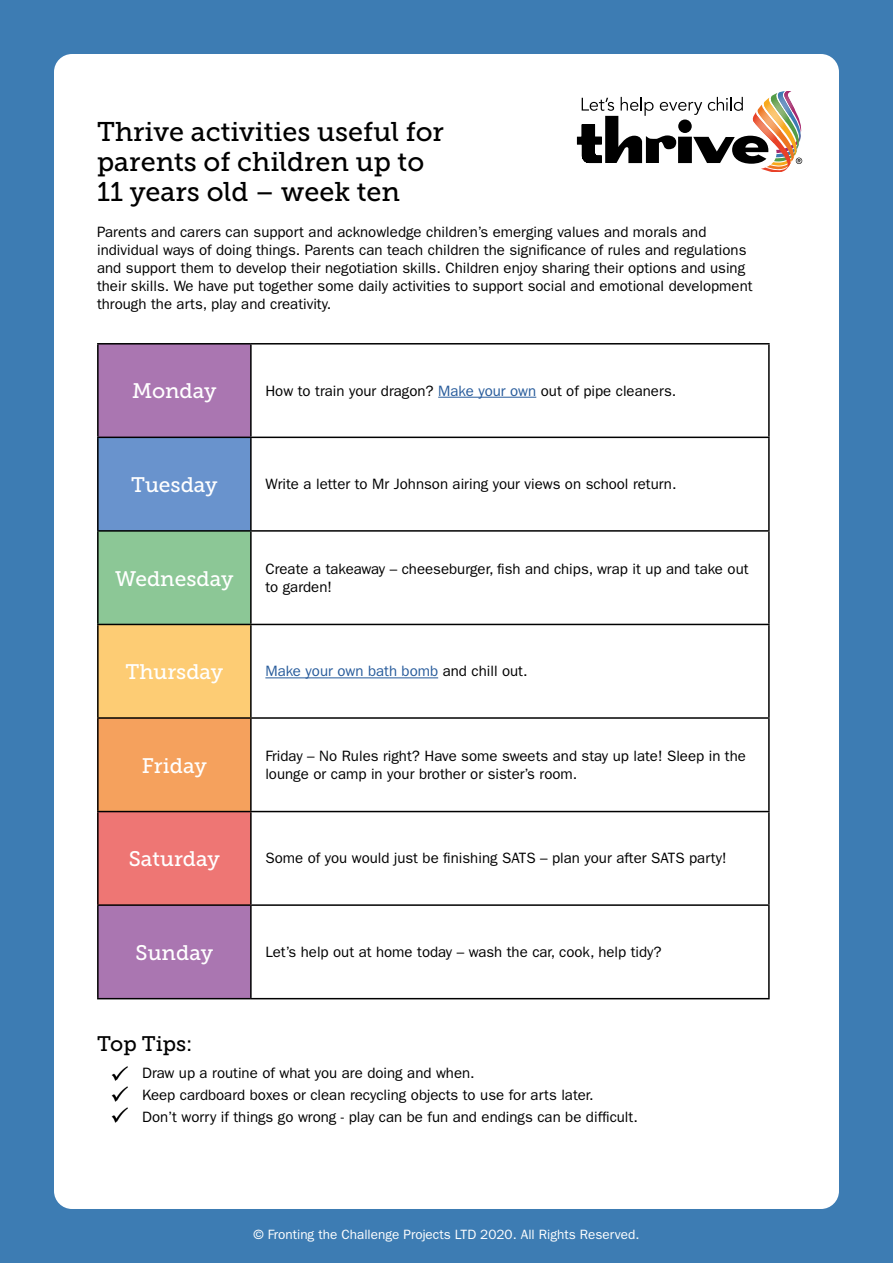
<style>
.page{position:relative;width:893px;height:1263px;background:#3d7cb3}
.page>*{position:absolute;margin:0;border:0;box-sizing:border-box;transform-origin:0 0}
.t1{font:27px/30px "Museo Slab 500";color:#000}
.t2{font:21px "Museo Slab 500";color:#fff}
.t3{font:21px "Museo Slab 500";letter-spacing:-.005em;color:#000}
.t4{font:15px/18px "Franklin Gothic LT Pro";color:#000}
.t5{font:15px "Franklin Gothic LT Pro";color:#275b9b}
.t6{font:13.5px "Franklin Gothic LT Pro";color:#fff}
.s1{color:#275b9b}
.s2{color:#000}
</style>
<div class="page">
<div style="left:54px;top:54px;width:785px;height:1155px;background:#fff;border-radius:18px"></div>
<div style="left:99px;top:344px;width:151px;height:654px;background:#aa76b1"></div>
<div style="left:98px;top:437px;width:153px;height:94px;background:#6993cd"></div>
<div style="left:98px;top:531px;width:153px;height:93px;background:#8cc796"></div>
<div style="left:98px;top:624px;width:153px;height:94px;background:#fdcc74"></div>
<div style="left:98px;top:718px;width:153px;height:93px;background:#f5a15d"></div>
<div style="left:98px;top:811px;width:153px;height:94px;background:#ee7674"></div>
<hr style="left:97px;top:343px;width:154px;height:1px;background:#000">
<hr style="left:97px;top:344px;width:2px;height:93px;background:#000">
<hr style="left:251px;top:343px;width:519px;height:1px;background:#000">
<hr style="left:250px;top:344px;width:2px;height:93px;background:#000">
<hr style="left:768px;top:344px;width:2px;height:93px;background:#000">
<hr style="left:97px;top:437px;width:154px;height:1px;background:#000">
<hr style="left:97px;top:438px;width:2px;height:92px;background:#000">
<hr style="left:251px;top:437px;width:519px;height:1px;background:#000">
<hr style="left:250px;top:438px;width:2px;height:92px;background:#000">
<hr style="left:768px;top:438px;width:2px;height:92px;background:#000">
<hr style="left:97px;top:530px;width:154px;height:2px;background:#000">
<hr style="left:97px;top:532px;width:2px;height:92px;background:#000">
<hr style="left:251px;top:530px;width:519px;height:2px;background:#000">
<hr style="left:250px;top:532px;width:2px;height:92px;background:#000">
<hr style="left:768px;top:532px;width:2px;height:92px;background:#000">
<hr style="left:97px;top:624px;width:154px;height:1px;background:#000">
<hr style="left:97px;top:625px;width:2px;height:92px;background:#000">
<hr style="left:251px;top:624px;width:519px;height:1px;background:#000">
<hr style="left:250px;top:625px;width:2px;height:92px;background:#000">
<hr style="left:768px;top:625px;width:2px;height:92px;background:#000">
<hr style="left:97px;top:717px;width:154px;height:2px;background:#000">
<hr style="left:97px;top:719px;width:2px;height:92px;background:#000">
<hr style="left:251px;top:717px;width:519px;height:2px;background:#000">
<hr style="left:250px;top:719px;width:2px;height:92px;background:#000">
<hr style="left:768px;top:719px;width:2px;height:92px;background:#000">
<hr style="left:97px;top:811px;width:154px;height:1px;background:#000">
<hr style="left:97px;top:812px;width:2px;height:92px;background:#000">
<hr style="left:251px;top:811px;width:519px;height:1px;background:#000">
<hr style="left:250px;top:812px;width:2px;height:92px;background:#000">
<hr style="left:768px;top:812px;width:2px;height:92px;background:#000">
<hr style="left:97px;top:904px;width:154px;height:2px;background:#000">
<hr style="left:97px;top:906px;width:2px;height:92px;background:#000">
<hr style="left:251px;top:904px;width:519px;height:2px;background:#000">
<hr style="left:250px;top:906px;width:2px;height:92px;background:#000">
<hr style="left:768px;top:906px;width:2px;height:92px;background:#000">
<hr style="left:97px;top:998px;width:154px;height:1px;background:#000">
<hr style="left:251px;top:998px;width:519px;height:1px;background:#000">
<hr style="left:438px;top:397px;width:98px;height:1px;background:#275b9b">
<hr style="left:265px;top:677px;width:173px;height:1px;background:#275b9b">
<svg style="left:577px;top:91px;width:225px;height:80px"></svg>
<img style="left:111px;top:1066px;width:17px;height:57px">
<p class="t1" style="left:97px;top:117px;width:348px">Thrive activities useful for parents of children up to<br>11 years old – week ten</p>
<p class="t4" style="left:97px;top:223px;width:657px">Parents and carers can support and acknowledge children’s emerging values and morals and individual ways of doing things. Parents can teach children the significance of rules and regulations and support them to develop their negotiation skills. Children enjoy sharing their options and using their skills. We have put together some daily activities to support social and emotional development through the arts, play and creativity.</p>
<p class="t2" style="left:132px;top:379px;width:86px">Monday</p>
<p class="t4" style="left:265px;top:382px;width:412px">How to train your dragon? <span class="s1">Make your own</span> out of pipe cleaners.</p>
<p class="t2" style="left:131px;top:473px;width:88px">Tuesday</p>
<p class="t4" style="left:265px;top:475px;width:413px">Write a letter to Mr Johnson airing your views on school return.</p>
<p class="t2" style="left:115px;top:567px;width:120px">Wednesday</p>
<p class="t4" style="left:265px;top:560px;width:485px">Create a takeaway – cheeseburger, fish and chips, wrap it up and take out to garden!</p>
<p class="t2" style="left:125px;top:660px;width:99px">Thursday</p>
<p class="t5" style="left:265px;top:663px;width:264px">Make your own bath bomb <span class="s2">and chill out.</span></p>
<p class="t2" style="left:142px;top:754px;width:66px">Friday</p>
<p class="t4" style="left:265px;top:747px;width:482px">Friday – No Rules right? Have some sweets and stay up late! Sleep in the lounge or camp in your brother or sister’s room.</p>
<p class="t2" style="left:129px;top:847px;width:93px">Saturday</p>
<p class="t4" style="left:265px;top:849px;width:463px">Some of you would just be finishing SATS – plan your after SATS party!</p>
<p class="t2" style="left:136px;top:941px;width:79px">Sunday</p>
<p class="t4" style="left:265px;top:943px;width:398px">Let’s help out at home today – wash the car, cook, help tidy?</p>
<p class="t3" style="left:97px;top:1032px;width:97px">Top Tips:</p>
<p class="t4" style="left:142px;top:1064px;width:334px">Draw up a routine of what you are doing and when.</p>
<p class="t4" style="left:142px;top:1086px;width:453px">Keep cardboard boxes or clean recycling objects to use for arts later.</p>
<p class="t4" style="left:142px;top:1108px;width:497px">Don’t worry if things go wrong - play can be fun and endings can be difficult.</p>
<p class="t6" style="left:253px;top:1226px;width:387px">© Fronting the Challenge Projects LTD 2020. All Rights Reserved.</p>
</div>
